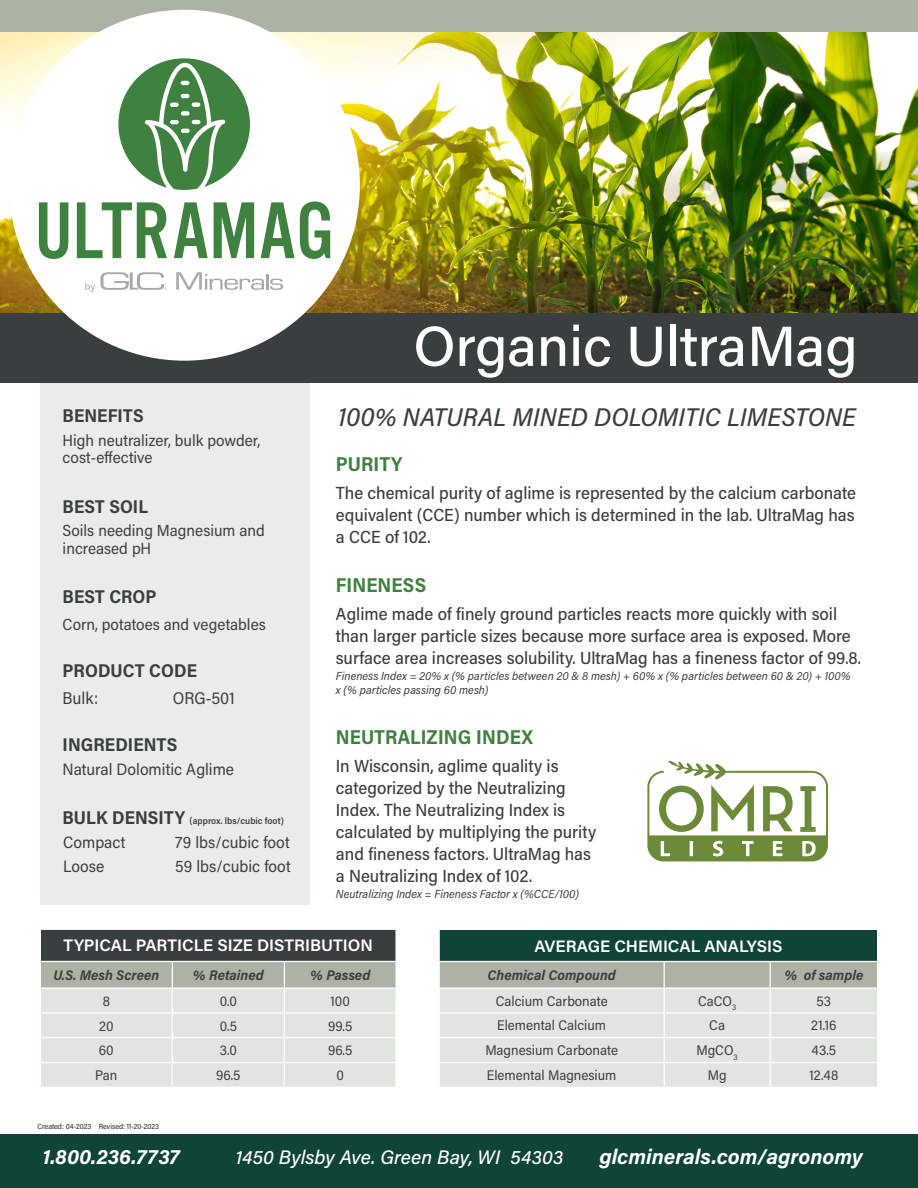
<style>
.page{position:relative;width:918px;height:1188px;background:#fff}
.page>*{position:absolute;margin:0;border:0;box-sizing:border-box;transform-origin:0 0}
.t1{font:83.55px "Alternate Got No 3 D";color:#3f813f}
.t2{font:500 56.4px "Acumin Pro";letter-spacing:-.005em;color:#fff}
.t3{font:italic 500 25.65px "Acumin Pro Semi Cond";letter-spacing:.005em;color:#393e3f}
.t4{font:italic 700 21px "Acumin Pro";color:#fff}
.t5{font:700 20.1px "Acumin Pro Semi Cond";letter-spacing:.005em;color:#3f813f}
.t6{font:italic 500 19.5px "Acumin Pro";letter-spacing:.005em;color:#fff}
.t7{font:700 18.6px "Acumin Pro Semi Cond";letter-spacing:.005em;color:#393e3f}
.t8{font:500 17.55px/21.9px "Acumin Pro Semi Cond";color:#393e3f;text-align:justify}
.t9{font:16.95px "Acumin Pro Semi Cond";color:#393e3f}
.t10{font:600 16.65px "Acumin Pro";color:#fff}
.t11{font:600 16.65px "Acumin Pro";letter-spacing:-.005em;color:#fff}
.t12{font:16.5px "Acumin Pro Semi Cond";color:#393e3f}
.t13{font:16.05px/17.5px "Acumin Pro Semi Cond";color:#393e3f}
.t14{font:14.1px "Acumin Pro Semi Cond";color:#393e3f}
.t15{font:italic 700 14.1px "Acumin Pro Semi Cond";color:#393e3f}
.t16{font:italic 11.7px "Acumin Pro Semi Cond";color:#393e3f}
.t17{font:600 9.3px "Acumin Pro Semi Cond";color:#393e3f}
.t18{font:7.5px "Acumin Pro Semi Cond";color:#231f20}
.s1{font-weight:700;font-size:18.6px}
</style>
<div class="page">
<img style="left:270px;top:32px;width:648px;height:281px">
<img style="left:0;top:32px;width:99px;height:281px">
<div style="left:0;top:0;width:918px;height:32px;background:#abb3a4"></div>
<div style="left:40px;top:357px;width:270px;height:547px;background:#e9ede9"></div>
<div style="left:0;top:313px;width:918px;height:69px;background:#393e3f"></div>
<div style="left:9px;top:10px;width:351px;height:351px;background:#fff;border-radius:50%"></div>
<div style="left:0;top:1134px;width:918px;height:54px;background:#0e4538"></div>
<div style="left:40px;top:929px;width:356px;height:32px;background:#393e3f"></div>
<hr style="left:40px;top:929px;width:132px;height:1px;background:#fff">
<hr style="left:40px;top:930px;width:1px;height:31px;background:#fff">
<hr style="left:172px;top:929px;width:112px;height:1px;background:#fff">
<hr style="left:284px;top:929px;width:113px;height:1px;background:#fff">
<hr style="left:395px;top:930px;width:2px;height:31px;background:#fff">
<svg style="left:40px;top:961px;width:356px;height:126px;background:#d8dcd5"></svg>
<hr style="left:395px;top:1063px;width:2px;height:24px;background:#fff">
<div style="left:439px;top:929px;width:439px;height:32px;background:#0e4538"></div>
<hr style="left:439px;top:929px;width:225px;height:1px;background:#fff">
<hr style="left:439px;top:930px;width:1px;height:31px;background:#fff">
<hr style="left:664px;top:929px;width:106px;height:1px;background:#fff">
<hr style="left:770px;top:929px;width:108px;height:1px;background:#fff">
<hr style="left:877px;top:930px;width:1px;height:31px;background:#fff">
<svg style="left:439px;top:961px;width:439px;height:126px;background:#d8dcd5"></svg>
<svg style="left:85px;top:272px;width:82px;height:20px"></svg>
<svg style="left:176px;top:272px;width:107px;height:18px"></svg>
<svg style="left:118px;top:58px;width:132px;height:132px"></svg>
<svg style="left:647px;top:761px;width:181px;height:100px"></svg>
<h1 class="t1" style="left:35px;top:186px;width:300px">ULTRAMAG</h1>
<p class="t2" style="left:413px;top:307px;width:446px">Organic UltraMag</p>
<p class="t7" style="left:63px;top:402px;width:83px">BENEFITS</p>
<p class="t3" style="left:338px;top:399px;width:519px">100% NATURAL MINED DOLOMITIC LIMESTONE</p>
<p class="t13" style="left:63px;top:430px;width:199px">High neutralizer, bulk powder, cost-effective</p>
<p class="t7" style="left:63px;top:493px;width:87px">BEST SOIL</p>
<p class="t13" style="left:63px;top:521px;width:204px">Soils needing Magnesium and increased pH</p>
<p class="t7" style="left:63px;top:584px;width:95px">BEST CROP</p>
<p class="t13" style="left:63px;top:615px;width:205px">Corn, potatoes and vegetables</p>
<p class="t5" style="left:336px;top:449px;width:68px">PURITY</p>
<p class="t8" style="left:336px;top:481px;width:522px">The chemical purity of aglime is represented by the calcium carbonate equivalent (CCE) number which is determined in the lab. UltraMag has a CCE of 102.</p>
<p class="t5" style="left:336px;top:571px;width:92px">FINENESS</p>
<p class="t8" style="left:336px;top:602px;width:503px">Aglime made of finely ground particles reacts more quickly with soil</p>
<p class="t8" style="left:336px;top:624px;width:526px">than larger particle sizes because more surface area is exposed. More surface area increases solubility. UltraMag has a fineness factor of 99.8.</p>
<p class="t7" style="left:63px;top:657px;width:136px">PRODUCT CODE</p>
<p class="t16" style="left:336px;top:668px;width:516px">Fineness Index = 20% x (% particles between 20 &amp; 8 mesh) + 60% x (% particles between 60 &amp; 20) + 100%</p>
<p class="t16" style="left:336px;top:682px;width:154px">x (% particles passing 60 mesh)</p>
<p class="t9" style="left:63px;top:687px;width:37px">Bulk:</p>
<p class="t9" style="left:173px;top:687px;width:63px">ORG-501</p>
<p class="t7" style="left:63px;top:731px;width:116px">INGREDIENTS</p>
<p class="t12" style="left:63px;top:758px;width:173px">Natural Dolomitic Aglime</p>
<p class="t17" style="left:63px;top:815px;width:223px"><span class="s1">BULK DENSITY</span> (approx. lbs/cubic foot)</p>
<p class="t12" style="left:63px;top:831px;width:64px">Compact</p>
<p class="t12" style="left:175px;top:831px;width:116px">79 lbs/cubic foot</p>
<p class="t12" style="left:63px;top:855px;width:43px">Loose</p>
<p class="t12" style="left:175px;top:855px;width:117px">59 lbs/cubic foot</p>
<p class="t5" style="left:336px;top:723px;width:198px">NEUTRALIZING INDEX</p>
<p class="t8" style="left:336px;top:754px;width:224px">In Wisconsin, aglime quality is</p>
<p class="t8" style="left:336px;top:776px;width:231px">categorized by the Neutralizing</p>
<p class="t8" style="left:336px;top:798px;width:231px">Index. The Neutralizing Index is</p>
<p class="t8" style="left:336px;top:820px;width:262px">calculated by multiplying the purity</p>
<p class="t8" style="left:336px;top:842px;width:257px">and fineness factors. UltraMag has</p>
<p class="t8" style="left:336px;top:864px;width:198px">a Neutralizing Index of 102.</p>
<p class="t16" style="left:336px;top:886px;width:245px">Neutralizing Index = Fineness Factor x (%CCE/100)</p>
<p class="t10" style="left:64px;top:934px;width:311px">TYPICAL PARTICLE SIZE DISTRIBUTION</p>
<p class="t15" style="left:53px;top:965px;width:108px">U.S. Mesh Screen</p>
<p class="t15" style="left:193px;top:965px;width:72px">% Retained</p>
<p class="t15" style="left:310px;top:965px;width:62px">% Passed</p>
<p class="t14" style="left:103px;top:991px;width:9px">8</p>
<p class="t14" style="left:220px;top:991px;width:19px">0.0</p>
<p class="t14" style="left:331px;top:991px;width:21px">100</p>
<p class="t14" style="left:99px;top:1016px;width:16px">20</p>
<p class="t14" style="left:220px;top:1016px;width:19px">0.5</p>
<p class="t14" style="left:328px;top:1016px;width:26px">99.5</p>
<p class="t14" style="left:99px;top:1041px;width:16px">60</p>
<p class="t14" style="left:220px;top:1041px;width:19px">3.0</p>
<p class="t14" style="left:328px;top:1041px;width:26px">96.5</p>
<p class="t14" style="left:95px;top:1065px;width:24px">Pan</p>
<p class="t14" style="left:216px;top:1065px;width:26px">96.5</p>
<p class="t14" style="left:337px;top:1065px;width:9px">0</p>
<p class="t18" style="left:38px;top:1121px;width:123px">Created: 04-2023 Revised: 11-20-2023</p>
<p class="t11" style="left:534px;top:934px;width:250px">AVERAGE CHEMICAL ANALYSIS</p>
<p class="t15" style="left:488px;top:965px;width:130px">Chemical Compound</p>
<p class="t15" style="left:784px;top:965px;width:80px">% of sample</p>
<p class="t14" style="left:496px;top:991px;width:113px">Calcium Carbonate</p>
<p class="t14" style="left:698px;top:991px;width:40px">CaCO<sub>3</sub></p>
<p class="t14" style="left:817px;top:991px;width:16px">53</p>
<p class="t14" style="left:497px;top:1016px;width:110px">Elemental Calcium</p>
<p class="t14" style="left:709px;top:1016px;width:17px">Ca</p>
<p class="t14" style="left:811px;top:1016px;width:27px">21.16</p>
<p class="t14" style="left:485px;top:1041px;width:134px">Magnesium Carbonate</p>
<p class="t14" style="left:697px;top:1041px;width:43px">MgCO<sub>3</sub></p>
<p class="t14" style="left:812px;top:1041px;width:26px">43.5</p>
<p class="t14" style="left:487px;top:1065px;width:131px">Elemental Magnesium</p>
<p class="t14" style="left:708px;top:1065px;width:20px">Mg</p>
<p class="t14" style="left:809px;top:1065px;width:30px">12.48</p>
<p class="t4" style="left:43px;top:1142px;width:138px">1.800.236.7737</p>
<p class="t6" style="left:236px;top:1144px;width:329px">1450 Bylsby Ave. Green Bay, WI 54303</p>
<p class="t4" style="left:599px;top:1142px;width:265px">glcminerals.com/agronomy</p>
</div>
